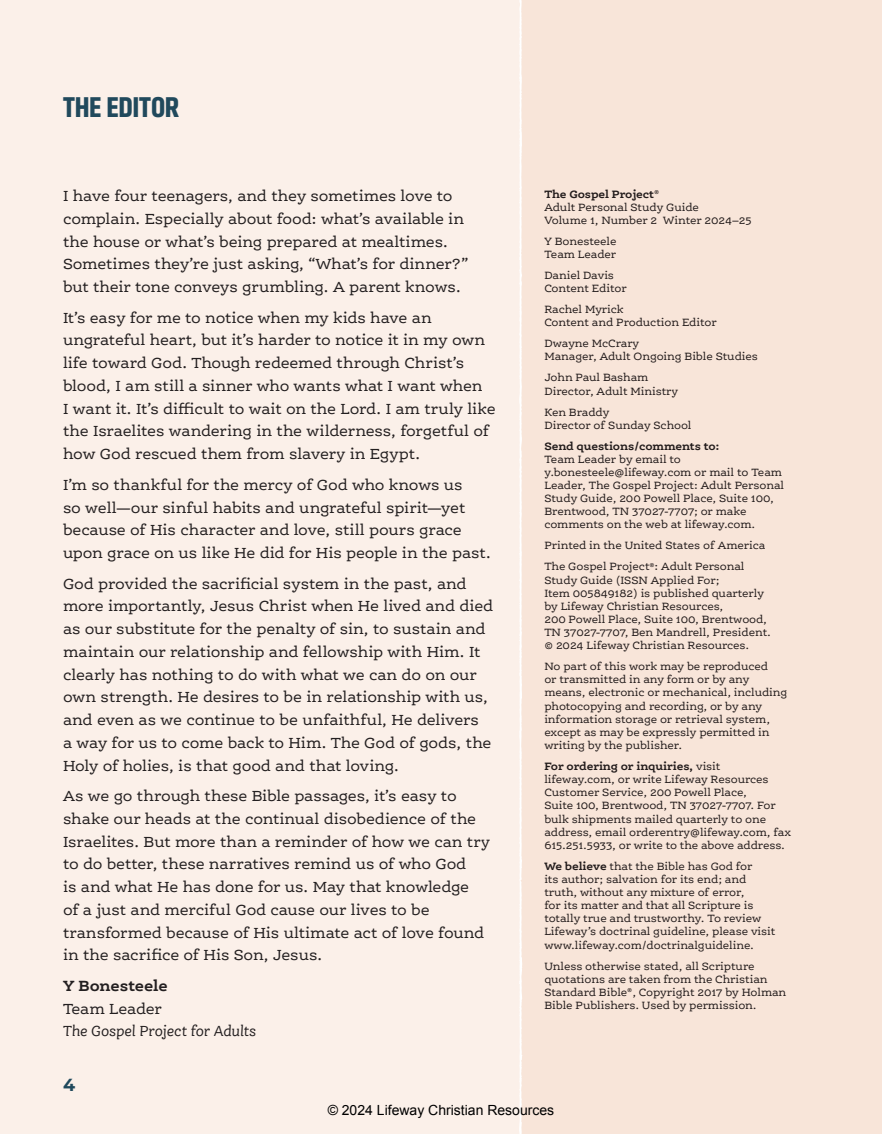
<style>
.page{position:relative;width:882px;height:1134px;background:#fbf0e9}
.page>*{position:absolute;margin:0;border:0;box-sizing:border-box;transform-origin:0 0}
.t1{font:700 29.75px "Klavika Condensed";letter-spacing:-.015em;color:#20495c}
.t2{font:700 17.5px "Montserrat";color:#20495c}
.t3{font:15.75px/22.8px "Ernestine Pro";letter-spacing:-.01em;color:#231f20}
.t4{font:italic 15.75px "Ernestine Pro";letter-spacing:-.015em;color:#231f20}
.t5{font:700 15.75px "Ernestine Pro";letter-spacing:-.01em;color:#231f20}
.t6{font:14px "Arial";color:#000}
.t7{font:11.38px/13.1px "Ernestine Pro";letter-spacing:-.01em;color:#231f20}
.t8{font:700 11.38px "Ernestine Pro";letter-spacing:-.01em;color:#231f20}
.s1{font-weight:700}
</style>
<div class="page">
<div style="left:521px;top:0;width:361px;height:1134px;background:#f8e5d9"></div>
<svg style="left:519px;top:0;width:3px;height:1134px"></svg>
<h1 class="t1" style="left:63px;top:88px;width:118px">THE EDITOR</h1>
<p class="t7" style="left:544px;top:187px;width:209px"><span class="s1">The Gospel Project</span><sup>®<br></sup>Adult Personal Study Guide<br>Volume 1, Number 2 Winter 2024–25</p>
<p class="t7" style="left:544px;top:234px;width:74px">Y Bonesteele<br>Team Leader</p>
<p class="t7" style="left:544px;top:269px;width:84px">Daniel Davis<br>Content Editor</p>
<p class="t7" style="left:544px;top:303px;width:174px">Rachel Myrick<br>Content and Production Editor</p>
<p class="t7" style="left:544px;top:337px;width:215px">Dwayne McCrary<br>Manager, Adult Ongoing Bible Studies</p>
<p class="t7" style="left:544px;top:371px;width:135px">John Paul Basham<br>Director, Adult Ministry</p>
<p class="t7" style="left:544px;top:405px;width:149px">Ken Braddy<br>Director of Sunday School</p>
<p class="t8" style="left:544px;top:439px;width:177px">Send questions/comments to:</p>
<p class="t7" style="left:544px;top:452px;width:241px">Team Leader by email to y.bonesteele@lifeway.com or mail to Team Leader, The Gospel Project: Adult Personal Study Guide, 200 Powell Place, Suite 100, Brentwood, TN 37027-7707; or make comments on the web at lifeway.com.</p>
<p class="t7" style="left:544px;top:535px;width:223px;line-height:21px">Printed in the United States of America<br>The Gospel Project<sup>®</sup>: Adult Personal</p>
<p class="t7" style="left:544px;top:573px;width:228px">Study Guide (ISSN Applied For;<br>Item 005849182) is published quarterly by Lifeway Christian Resources,<br>200 Powell Place, Suite 100, Brentwood, TN 37027-7707, Ben Mandrell, President. © 2024 Lifeway Christian Resources.</p>
<p class="t7" style="left:544px;top:660px;width:245px">No part of this work may be reproduced<br>or transmitted in any form or by any means, electronic or mechanical, including photocopying and recording, or by any information storage or retrieval system, except as may be expressly permitted in writing by the publisher.</p>
<p class="t7" style="left:544px;top:759px;width:248px"><span class="s1">For ordering or inquiries,</span> visit lifeway.com, or write Lifeway Resources Customer Service, 200 Powell Place,<br>Suite 100, Brentwood, TN 37027-7707. For bulk shipments mailed quarterly to one address, email orderentry@lifeway.com, fax 615.251.5933, or write to the above address.</p>
<p class="t7" style="left:544px;top:859px;width:233px"><span class="s1">We believe</span> that the Bible has God for<br>its author; salvation for its end; and truth, without any mixture of error,<br>for its matter and that all Scripture is totally true and trustworthy. To review Lifeway’s doctrinal guideline, please visit www.lifeway.com/doctrinalguideline.</p>
<p class="t7" style="left:544px;top:959px;width:244px">Unless otherwise stated, all Scripture quotations are taken from the Christian Standard Bible<sup>®</sup>, Copyright 2017 by Holman Bible Publishers. Used by permission.</p>
<p class="t3" style="left:63px;top:184px;width:407px">I have four teenagers, and they sometimes love to complain. Especially about food: what’s available in the house or what’s being prepared at mealtimes.<br>Sometimes they’re just asking, “What’s for dinner?” but their tone conveys grumbling. A parent knows.</p>
<p class="t3" style="left:63px;top:306px;width:434px">It’s easy for me to notice when my kids have an ungrateful heart, but it’s harder to notice it in my own life toward God. Though redeemed through Christ’s blood, I am still a sinner who wants what I want when<br>I want it. It’s difficult to wait on the Lord. I am truly like the Israelites wandering in the wilderness, forgetful of how God rescued them from slavery in Egypt.</p>
<h3 class="t3" style="left:63px;top:473px;width:427px">I’m so thankful for the mercy of God who knows us<br>so well—our sinful habits and ungrateful spirit—yet because of His character and love, still pours grace upon grace on us like He did for His people in the past.</h3>
<p class="t3" style="left:63px;top:572px;width:432px">God provided the sacrificial system in the past, and more importantly, Jesus Christ when He lived and died as our substitute for the penalty of sin, to sustain and maintain our relationship and fellowship with Him. It clearly has nothing to do with what we can do on our own strength. He desires to be in relationship with us, and even as we continue to be unfaithful, He delivers<br>a way for us to come back to Him. The God of gods, the Holy of holies, is that good and that loving.</p>
<p class="t3" style="left:63px;top:784px;width:429px">As we go through these Bible passages, it’s easy to shake our heads at the continual disobedience of the Israelites. But more than a reminder of how we can try to do better, these narratives remind us of who God<br>is and what He has done for us. May that knowledge<br>of a just and merciful God cause our lives to be transformed because of His ultimate act of love found in the sacrifice of His Son, Jesus.</p>
<h3 class="t5" style="left:63px;top:976px;width:106px">Y Bonesteele</h3>
<h3 class="t3" style="left:63px;top:997px;width:100px">Team Leader</h3>
<h3 class="t4" style="left:63px;top:1022px;width:195px">The Gospel Project for Adults</h3>
<h2 class="t2" style="left:63px;top:1072px;width:14px">4</h2>
<p class="t6" style="left:328px;top:1101px;width:228px">© 2024 Lifeway Christian Resources</p>
</div>
